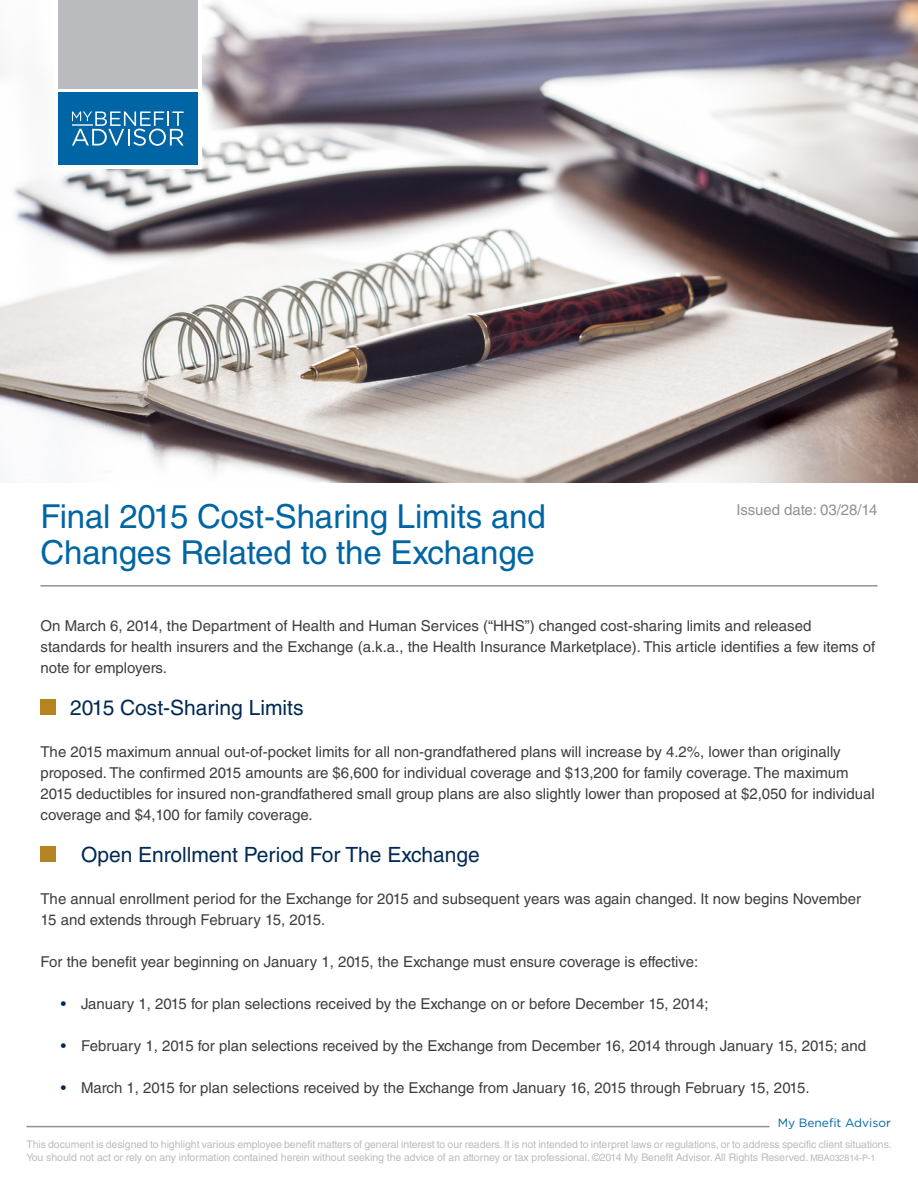
<style>
.page{position:relative;width:918px;height:1188px;background:#fff}
.page>*{position:absolute;margin:0;border:0;box-sizing:border-box;transform-origin:0 0}
.t1{font:33px/36px "Helvetica LT Std";letter-spacing:-.005em;color:#0065a4}
.t2{font:21px "Helvetica LT Std";color:#002953}
.t3{font:15px/21px "Helvetica LT Std";color:#3e3e3f}
.t4{font:15px "Helvetica LT Std";letter-spacing:-.005em;color:#919295}
.t5{font:12px "Gotham HTF";color:#0065a4}
.t6{font:10.5px/12.6px "Helvetica LT Std";letter-spacing:-.005em;color:#babbbe}
.s1{color:#002953}
.s2{font-size:9px}
</style>
<div class="page">
<hr style="left:26px;top:1126px;width:744px;height:1px;background:#919295">
<img style="left:0;top:0;width:918px;height:483px">
<hr style="left:40px;top:585px;width:838px;height:2px;background:#919295">
<div style="left:40px;top:699px;width:16px;height:16px;background:#b68322"></div>
<div style="left:40px;top:846px;width:16px;height:16px;background:#b68322"></div>
<div style="left:54px;top:0;width:147px;height:169px;background:#fff"></div>
<div style="left:58px;top:92px;width:139px;height:73px;background:#0065a4"></div>
<svg style="left:72px;top:111px;width:112px;height:35px"></svg>
<hr style="left:72px;top:124px;width:20px;height:2px;background:#b2c7e2">
<div style="left:58px;top:0;width:139px;height:89px;background:#babbbe"></div>
<p class="t1" style="left:40px;top:498px;width:507px">Final 2015 Cost-Sharing Limits and<br>Changes Related to the Exchange</p>
<p class="t4" style="left:736px;top:501px;width:143px">Issued date: 03/28/14</p>
<p class="t3" style="left:40px;top:615px;width:836px">On March 6, 2014, the Department of Health and Human Services (“HHS”) changed cost-sharing limits and released standards for health insurers and the Exchange (a.k.a., the Health Insurance Marketplace). This article identifies a few items of note for employers.</p>
<p class="t2" style="left:70px;top:695px;width:235px">2015 Cost-Sharing Limits</p>
<p class="t3" style="left:40px;top:741px;width:836px">The 2015 maximum annual out-of-pocket limits for all non-grandfathered plans will increase by 4.2%, lower than originally proposed. The confirmed 2015 amounts are $6,600 for individual coverage and $13,200 for family coverage. The maximum 2015 deductibles for insured non-grandfathered small group plans are also slightly lower than proposed at $2,050 for individual coverage and $4,100 for family coverage.</p>
<p class="t2" style="left:81px;top:842px;width:400px">Open Enrollment Period For The Exchange</p>
<p class="t3" style="left:40px;top:888px;width:822px">The annual enrollment period for the Exchange for 2015 and subsequent years was again changed. It now begins November<br>15 and extends through February 15, 2015.</p>
<p class="t3" style="left:40px;top:951px;width:659px">For the benefit year beginning on January 1, 2015, the Exchange must ensure coverage is effective:</p>
<p class="t3" style="left:61px;top:993px;width:649px"><span class="s1">•</span> January 1, 2015 for plan selections received by the Exchange on or before December 15, 2014;</p>
<p class="t3" style="left:61px;top:1035px;width:807px"><span class="s1">•</span> February 1, 2015 for plan selections received by the Exchange from December 16, 2014 through January 15, 2015; and</p>
<p class="t3" style="left:61px;top:1077px;width:751px"><span class="s1">•</span> March 1, 2015 for plan selections received by the Exchange from January 16, 2015 through February 15, 2015.</p>
<p class="t5" style="left:778px;top:1116px;width:115px">My Benefit Advisor</p>
<p class="t6" style="left:26px;top:1138px;width:867px">This document is designed to highlight various employee benefit matters of general interest to our readers. It is not intended to interpret laws or regulations, or to address specific client situations.<br>You should not act or rely on any information contained herein without seeking the advice of an attorney or tax professional. ©2014 My Benefit Advisor. All Rights Reserved. <span class="s2">MBA032814-P-1</span></p>
</div>
